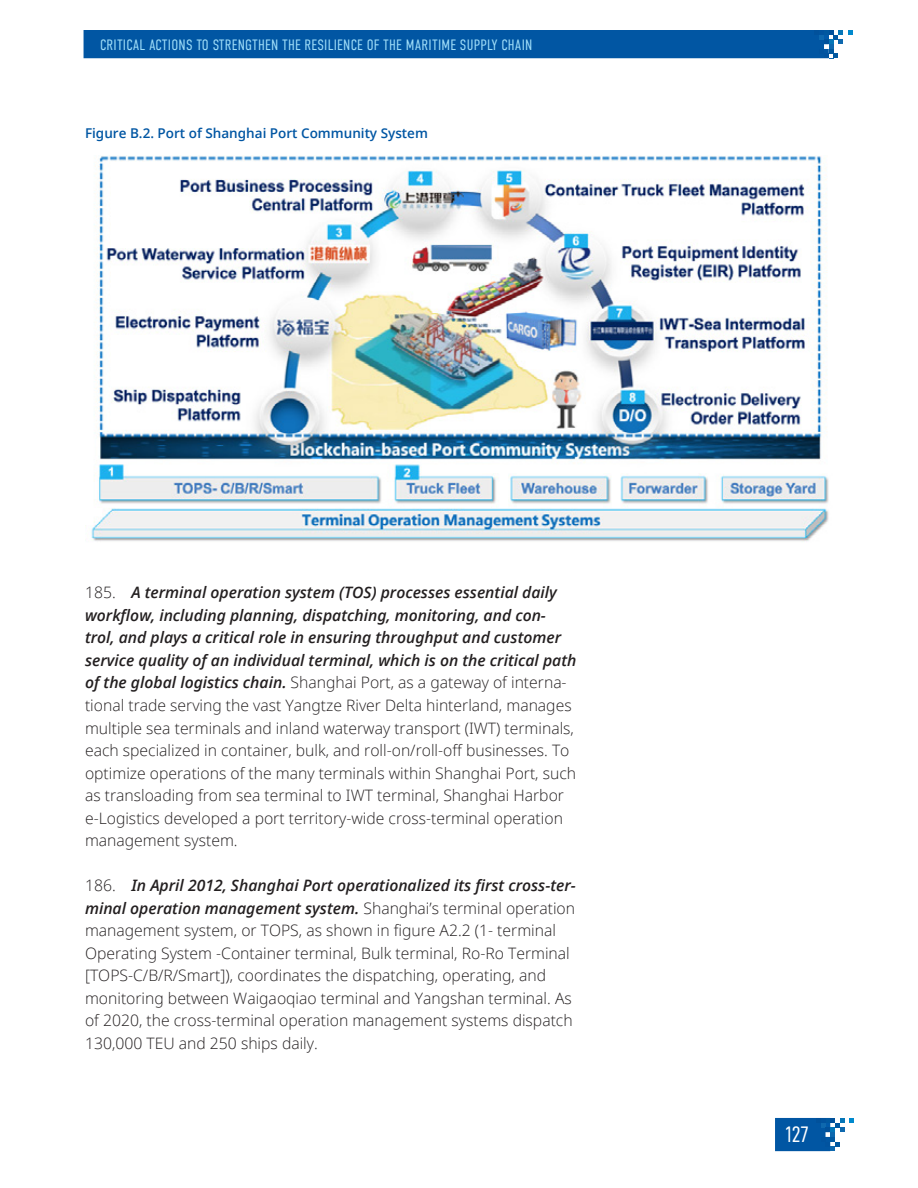
<style>
.page{position:relative;width:918px;height:1188px;background:#fff}
.page>*{position:absolute;margin:0;border:0;box-sizing:border-box;transform-origin:0 0}
.t1{font:22.5px "D DIN Condensed";color:#fff}
.t2{font:300 15.75px/22.5px "Open Sans";color:#231f20}
.t3{font:300 15px "DIN Condensed";letter-spacing:.015em;color:#9fddf8}
.t4{font:600 13.5px "Open Sans";color:#0156a3}
.s1{font-weight:600;font-style:italic}
</style>
<div class="page">
<div style="left:84px;top:30px;width:768px;height:28px;background:#0156a3"></div>
<svg style="left:775px;top:1118px;width:79px;height:33px"></svg>
<img style="left:85px;top:155px;width:744px;height:387px">
<p class="t3" style="left:100px;top:36px;width:434px">CRITICAL ACTIONS TO STRENGTHEN THE RESILIENCE OF THE MARITIME SUPPLY CHAIN</p>
<p class="t4" style="left:85px;top:124px;width:344px">Figure B.2. Port of Shanghai Port Community System</p>
<p class="t2" style="left:85px;top:581px;width:493px">185. <span class="s1">A terminal operation system (TOS) processes essential daily workflow, including planning, dispatching, monitoring, and con&shy;trol, and plays a critical role in ensuring throughput and customer service quality of an individual terminal, which is on the critical path of the global logistics chain.</span> Shanghai Port, as a gateway of interna&shy;tional trade serving the vast Yangtze River Delta hinterland, manages multiple sea terminals and inland waterway transport (IWT) terminals, each specialized in container, bulk, and roll-on/roll-off businesses. To optimize operations of the many terminals within Shanghai Port, such as transloading from sea terminal to IWT terminal, Shanghai Harbor e-Logistics developed a port territory-wide cross-terminal operation management system.</p>
<p class="t2" style="left:85px;top:874px;width:492px">186. <span class="s1">In April 2012, Shanghai Port operationalized its first cross-ter&shy;minal operation management system.</span> Shanghai’s terminal operation management system, or TOPS, as shown in figure A2.2 (1- terminal Operating System -Container terminal, Bulk terminal, Ro-Ro Terminal [TOPS-C/B/R/Smart]), coordinates the dispatching, operating, and monitoring between Waigaoqiao terminal and Yangshan terminal. As of 2020, the cross-terminal operation management systems dispatch 130,000 TEU and 250 ships daily.</p>
<h1 class="t1" style="left:786px;top:1122px;width:25px">127</h1>
</div>
